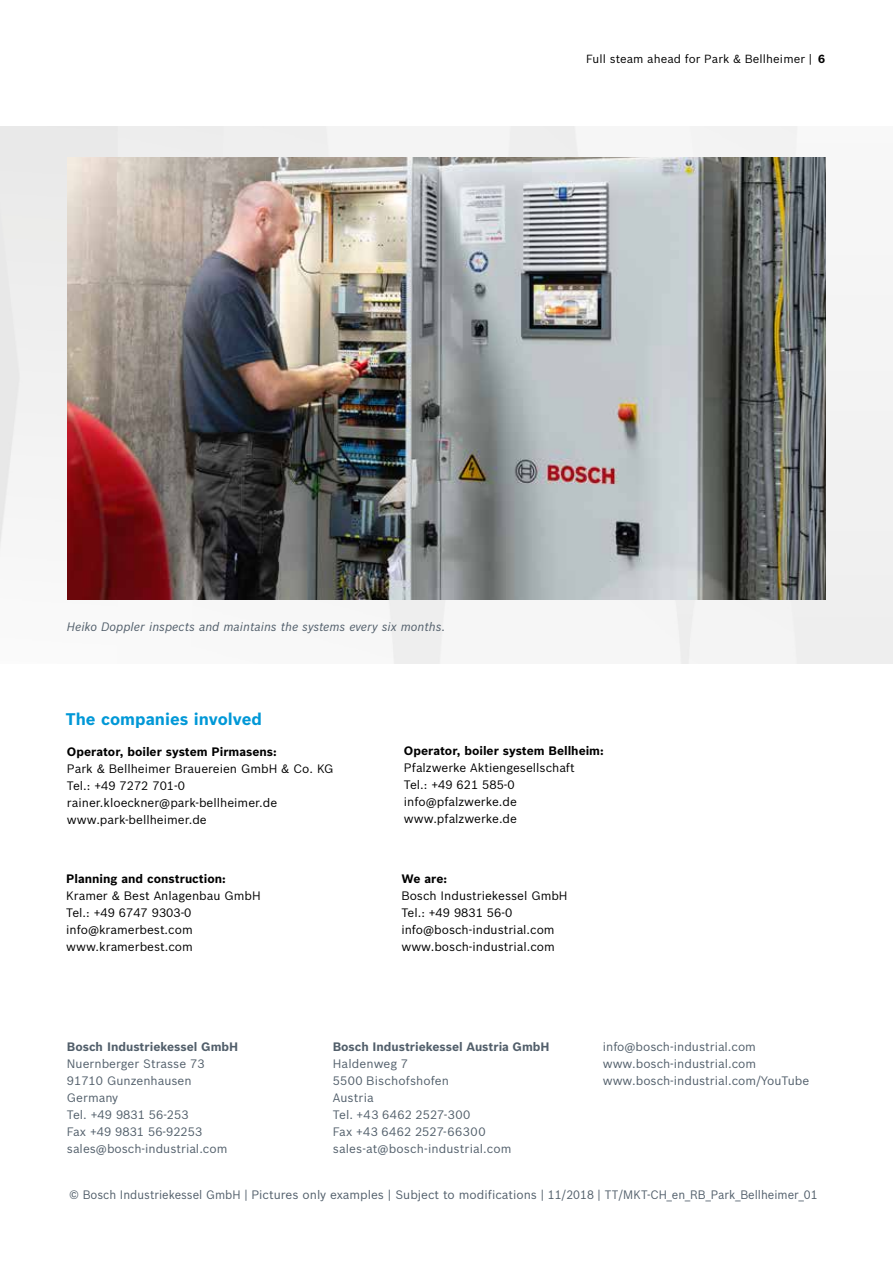
<style>
.page{position:relative;width:893px;height:1263px;background:#fff}
.page>*{position:absolute;margin:0;border:0;box-sizing:border-box;transform-origin:0 0}
.t1{font:700 16.5px "Bosch Sans";color:#0098d7}
.t2{font:12px/17px "Bosch Sans";color:#000}
.t3{font:12px/17px "Bosch Sans";color:#525f6b}
.t4{font:12px "Bosch Sans";color:#525f6b;scale:.95 1}
.t5{font:700 12px "Bosch Sans";color:#000}
.t6{font:italic 12px "Bosch Sans";color:#525f6b}
.t7{font:700 12px "Bosch Sans";color:#525f6b}
.t8{font:11.55px "Bosch Sans";letter-spacing:.01em;color:#000}
.s1{font-weight:700}
</style>
<div class="page">
<img style="left:67px;top:157px;width:759px;height:443px">
<p class="t8" style="left:586px;top:50px;width:240px">Full steam ahead for Park &amp; Bellheimer | <span class="s1">6</span></p>
<p class="t6" style="left:67px;top:618px;width:380px">Heiko Doppler inspects and maintains the systems every six months.</p>
<h1 class="t1" style="left:66px;top:706px;width:197px">The companies involved</h1>
<p class="t5" style="left:67px;top:742px;width:211px">Operator, boiler system Pirmasens:</p>
<p class="t2" style="left:67px;top:759px;width:268px">Park &amp; Bellheimer Brauereien GmbH &amp; Co. KG<br>Tel.: +49 7272 701-0 rainer.kloeckner@park-bellheimer.de www.park-bellheimer.de</p>
<p class="t5" style="left:66px;top:869px;width:161px">Planning and construction:</p>
<p class="t2" style="left:66px;top:886px;width:196px">Kramer &amp; Best Anlagenbau GmbH<br>Tel.: +49 6747 9303-0 info@kramerbest.com www.kramerbest.com</p>
<p class="t5" style="left:404px;top:742px;width:201px">Operator, boiler system Bellheim:</p>
<p class="t2" style="left:404px;top:759px;width:172px">Pfalzwerke Aktiengesellschaft<br>Tel.: +49 621 585-0 info@pfalzwerke.de www.pfalzwerke.de</p>
<p class="t5" style="left:401px;top:869px;width:47px">We are:</p>
<p class="t2" style="left:401px;top:886px;width:168px">Bosch Industriekessel GmbH<br>Tel.: +49 9831 56-0 info@bosch-industrial.com www.bosch-industrial.com</p>
<p class="t3" style="left:603px;top:1038px;width:208px">info@bosch-industrial.com www.bosch-industrial.com www.bosch-industrial.com/YouTube</p>
<p class="t7" style="left:67px;top:1038px;width:173px">Bosch Industriekessel GmbH</p>
<p class="t3" style="left:67px;top:1055px;width:162px">Nuernberger Strasse 73<br>91710 Gunzenhausen<br>Germany<br>Tel. +49 9831 56-253<br>Fax +49 9831 56-92253 sales@bosch-industrial.com</p>
<p class="t7" style="left:333px;top:1038px;width:218px">Bosch Industriekessel Austria GmbH</p>
<p class="t3" style="left:333px;top:1055px;width:180px">Haldenweg 7<br>5500 Bischofshofen<br>Austria<br>Tel. +43 6462 2527-300<br>Fax +43 6462 2527-66300 sales-at@bosch-industrial.com</p>
<p class="t4" style="left:69px;top:1185px;width:789px">© Bosch Industriekessel GmbH | Pictures only examples | Subject to modifications | 11/2018 | TT/MKT-CH_en_RB_Park_Bellheimer_01</p>
</div>
